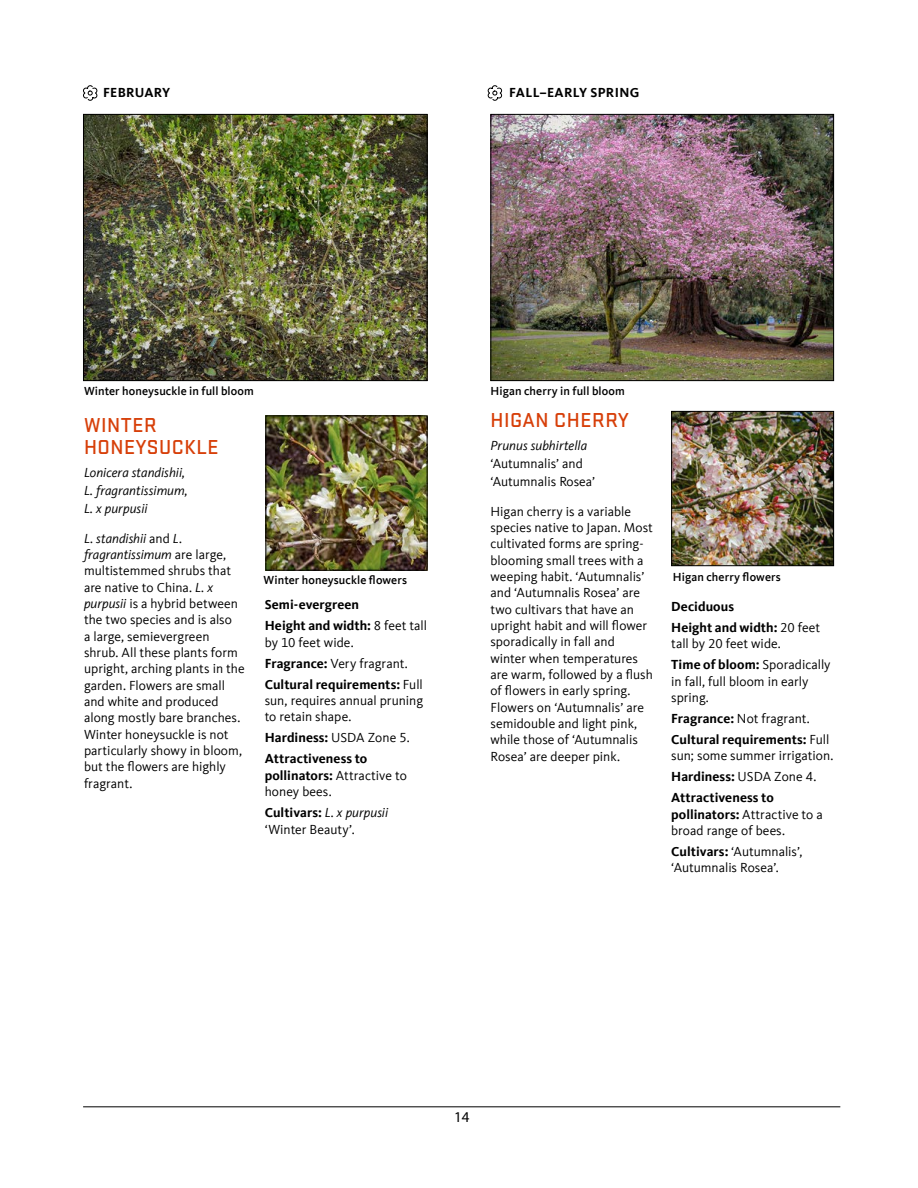
<style>
.page{position:relative;width:918px;height:1188px;background:#fff}
.page>*{position:absolute;margin:0;border:0;box-sizing:border-box;transform-origin:0 0}
.Subh_2{font:500 21px/22.5px "Stratum 2";letter-spacing:.025em;color:#d73f09}
.t1{font:15px "Myriad Pro";color:#000}
.plant_text{font:13.5px/16.4px "Kievit Offc";color:#000}
.plant_text-2{font:700 13.5px/16.4px "Kievit Offc";letter-spacing:.005em;color:#000}
.Latin_name{font:13.5px/18px "Kievit Offc";color:#000}
.Latin_name-2{font:italic 13.5px/18px "Kievit Offc";color:#000}
.time_of_bloom{font:700 13.5px "Kievit Offc";letter-spacing:.025em;color:#000}
.plant_text-3{font:500 12px "Kievit Offc";letter-spacing:.01em;color:#000}
.s1{font-style:italic}
.s2{font-weight:700}
.s3{font-weight:400}
</style>
<div class="page">
<img style="left:492px;top:116px;width:340px;height:263px">
<div style="left:490px;top:114px;width:344px;height:267px;border:1px solid #000"></div>
<img style="left:85px;top:116px;width:341px;height:263px">
<div style="left:83px;top:114px;width:345px;height:267px;border:1px solid #000"></div>
<img style="left:268px;top:418px;width:158px;height:151px">
<div style="left:266px;top:416px;width:162px;height:155px;border:1px solid #000"></div>
<img style="left:673px;top:413px;width:159px;height:151px">
<div style="left:671px;top:411px;width:163px;height:155px;border:1px solid #000"></div>
<hr style="left:83px;top:1107px;width:757px;height:1px;background:#000">
<svg style="left:83px;top:85px;width:15px;height:16px"></svg>
<svg style="left:487px;top:85px;width:16px;height:16px"></svg>
<p class="time_of_bloom" style="left:103px;top:84px;width:69px">FEBRUARY</p>
<p class="time_of_bloom" style="left:509px;top:84px;width:132px">FALL–EARLY SPRING</p>
<p class="plant_text-3" style="left:84px;top:384px;width:171px">Winter honeysuckle in full bloom</p>
<p class="plant_text-3" style="left:491px;top:384px;width:136px">Higan cherry in full bloom</p>
<p class="Subh_2" style="left:84px;top:412px;width:136px">WINTER<br>HONEYSUCKLE</p>
<p class="Latin_name-2" style="left:84px;top:463px;width:105px">Lonicera standishii,<br>L. fragrantissimum,<br>L. x purpusii</p>
<p class="plant_text" style="left:84px;top:530px;width:162px"><span class="s1">L. standishii</span> and <span class="s1">L. fragrantissimum</span> are large, multistemmed shrubs that are native to China. <span class="s1">L. x purpusii</span> is a hybrid between the two species and is also<br>a large, semievergreen shrub. All these plants form upright, arching plants in the garden. Flowers are small and white and produced along mostly bare branches.<br>Winter honeysuckle is not particularly showy in bloom, but the flowers are highly fragrant.</p>
<p class="plant_text-3" style="left:264px;top:573px;width:145px">Winter honeysuckle flowers</p>
<p class="plant_text-2" style="left:265px;top:597px;width:96px">Semi-evergreen</p>
<p class="plant_text" style="left:265px;top:618px;width:164px"><span class="s2">Height and width:</span> 8 feet tall by 10 feet wide.</p>
<p class="plant_text" style="left:265px;top:655px;width:145px"><span class="s2">Fragrance:</span> Very fragrant.</p>
<p class="plant_text" style="left:265px;top:676px;width:160px;text-align:justify"><span class="s2">Cultural requirements:</span> Full sun, requires annual pruning to retain shape.</p>
<p class="plant_text-2" style="left:265px;top:730px;width:147px">Hardiness: <span class="s3">USDA Zone 5.</span></p>
<p class="plant_text-2" style="left:265px;top:751px;width:144px">Attractiveness to pollinators: <span class="s3">Attractive to honey bees.</span></p>
<p class="plant_text" style="left:265px;top:805px;width:125px"><span class="s2">Cultivars:</span> <span class="s1">L. x purpusii </span>‘Winter Beauty’.</p>
<p class="Subh_2" style="left:490px;top:408px;width:140px">HIGAN CHERRY</p>
<p class="Latin_name" style="left:490px;top:436px;width:106px"><span class="s1">Prunus subhirtella </span>‘Autumnalis’ and ‘Autumnalis Rosea’</p>
<p class="plant_text" style="left:490px;top:503px;width:164px">Higan cherry is a variable species native to Japan. Most cultivated forms are spring&shy;blooming small trees with a weeping habit. ‘Autumnalis’ and ‘Autumnalis Rosea’ are two cultivars that have an upright habit and will flower sporadically in fall and winter when temperatures are warm, followed by a flush of flowers in early spring.<br>Flowers on ‘Autumnalis’ are semidouble and light pink, while those of ‘Autumnalis<br>Rosea’ are deeper pink.</p>
<p class="plant_text-3" style="left:673px;top:570px;width:109px">Higan cherry flowers</p>
<p class="plant_text-2" style="left:671px;top:598px;width:64px">Deciduous</p>
<p class="plant_text" style="left:671px;top:619px;width:151px"><span class="s2">Height and width:</span> 20 feet tall by 20 feet wide.</p>
<p class="plant_text" style="left:671px;top:657px;width:161px"><span class="s2">Time of bloom:</span> Sporadically in fall, full bloom in early spring.</p>
<p class="plant_text" style="left:671px;top:710px;width:140px"><span class="s2">Fragrance:</span> Not fragrant.</p>
<p class="plant_text" style="left:671px;top:731px;width:164px"><span class="s2">Cultural requirements:</span> Full sun; some summer irrigation.</p>
<p class="plant_text-2" style="left:671px;top:769px;width:147px">Hardiness: <span class="s3">USDA Zone 4.</span></p>
<p class="plant_text" style="left:671px;top:790px;width:153px"><span class="s2">Attractiveness to pollinators:</span> Attractive to a broad range of bees.</p>
<p class="plant_text" style="left:671px;top:844px;width:133px"><span class="s2">Cultivars:</span> ‘Autumnalis’, ‘Autumnalis Rosea’.</p>
<p class="t1" style="left:454px;top:1108px;width:17px">14</p>
</div>
